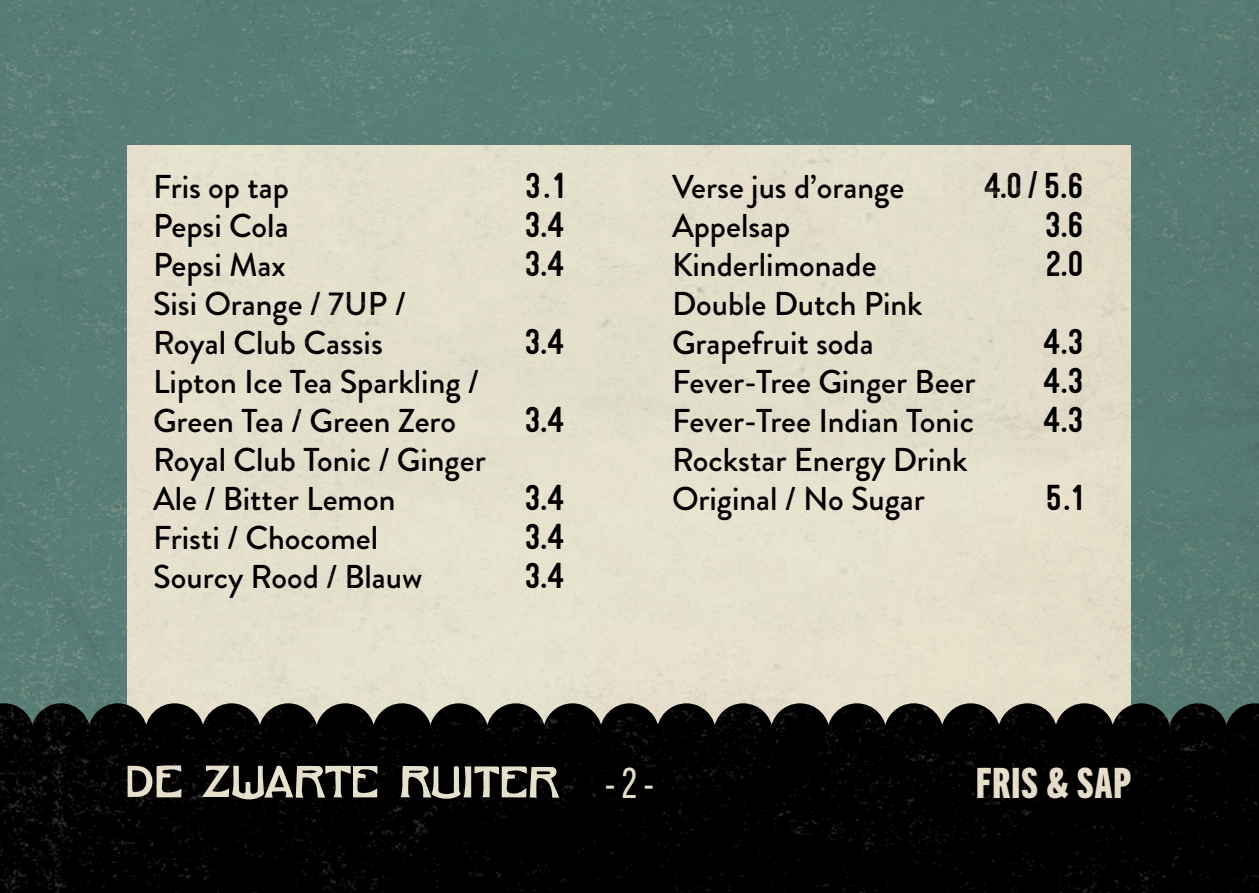
<style>
.page{position:relative;width:1259px;height:893px;background:#fff}
.page>*{position:absolute;margin:0;border:0;box-sizing:border-box;transform-origin:0 0}
.t1{font:42px "Trade Gothic Next LT Pro Hv Cm";letter-spacing:.02em;color:#fff}
.t2{font:42px "Trade Gothic Next LT Pro Cm";color:#fff}
.t3{font:500 36px "Kapra Neue";color:#000}
.t4{font:500 33px/39px "Brandon Grotesque";color:#000}
</style>
<div class="page">
<img style="left:0;top:0;width:1259px;height:893px">
<p class="t4" style="left:153px;top:167px;width:137px">Fris op tap</p>
<p class="t3" style="left:525px;top:163px;width:40px">3.1</p>
<p class="t4" style="left:153px;top:206px;width:137px">Pepsi Cola</p>
<p class="t3" style="left:525px;top:202px;width:41px">3.4</p>
<p class="t4" style="left:153px;top:245px;width:134px">Pepsi Max</p>
<p class="t3" style="left:525px;top:241px;width:41px">3.4</p>
<p class="t4" style="left:153px;top:284px;width:254px">Sisi Orange / 7UP /<br>Royal Club Cassis</p>
<p class="t3" style="left:525px;top:319px;width:41px">3.4</p>
<p class="t4" style="left:153px;top:362px;width:327px">Lipton Ice Tea Sparkling /<br>Green Tea / Green Zero</p>
<p class="t4" style="left:153px;top:440px;width:334px">Royal Club Tonic / Ginger<br>Ale / Bitter Lemon</p>
<p class="t3" style="left:525px;top:397px;width:41px">3.4</p>
<p class="t3" style="left:525px;top:475px;width:41px">3.4</p>
<p class="t4" style="left:153px;top:518px;width:227px">Fristi / Chocomel</p>
<p class="t3" style="left:525px;top:514px;width:41px">3.4</p>
<p class="t4" style="left:153px;top:557px;width:271px">Sourcy Rood / Blauw</p>
<p class="t3" style="left:525px;top:553px;width:41px">3.4</p>
<p class="t4" style="left:672px;top:167px;width:234px">Verse jus d’orange</p>
<p class="t3" style="left:984px;top:163px;width:100px">4.0 / 5.6</p>
<p class="t4" style="left:672px;top:206px;width:120px">Appelsap</p>
<p class="t3" style="left:1045px;top:202px;width:39px">3.6</p>
<p class="t4" style="left:672px;top:245px;width:206px">Kinderlimonade</p>
<p class="t3" style="left:1046px;top:241px;width:38px">2.0</p>
<p class="t4" style="left:672px;top:284px;width:252px">Double Dutch Pink<br>Grapefruit soda</p>
<p class="t3" style="left:1044px;top:319px;width:41px">4.3</p>
<p class="t4" style="left:672px;top:362px;width:305px">Fever-Tree Ginger Beer</p>
<p class="t3" style="left:1044px;top:358px;width:41px">4.3</p>
<p class="t4" style="left:672px;top:401px;width:303px">Fever-Tree Indian Tonic</p>
<p class="t3" style="left:1044px;top:397px;width:41px">4.3</p>
<p class="t4" style="left:672px;top:440px;width:297px">Rockstar Energy Drink<br>Original / No Sugar</p>
<p class="t3" style="left:1046px;top:475px;width:39px">5.1</p>
<p class="t2" style="left:605px;top:755px;width:50px">- 2 -</p>
<p class="t1" style="left:976px;top:755px;width:157px">FRIS &amp; SAP</p>
</div>
